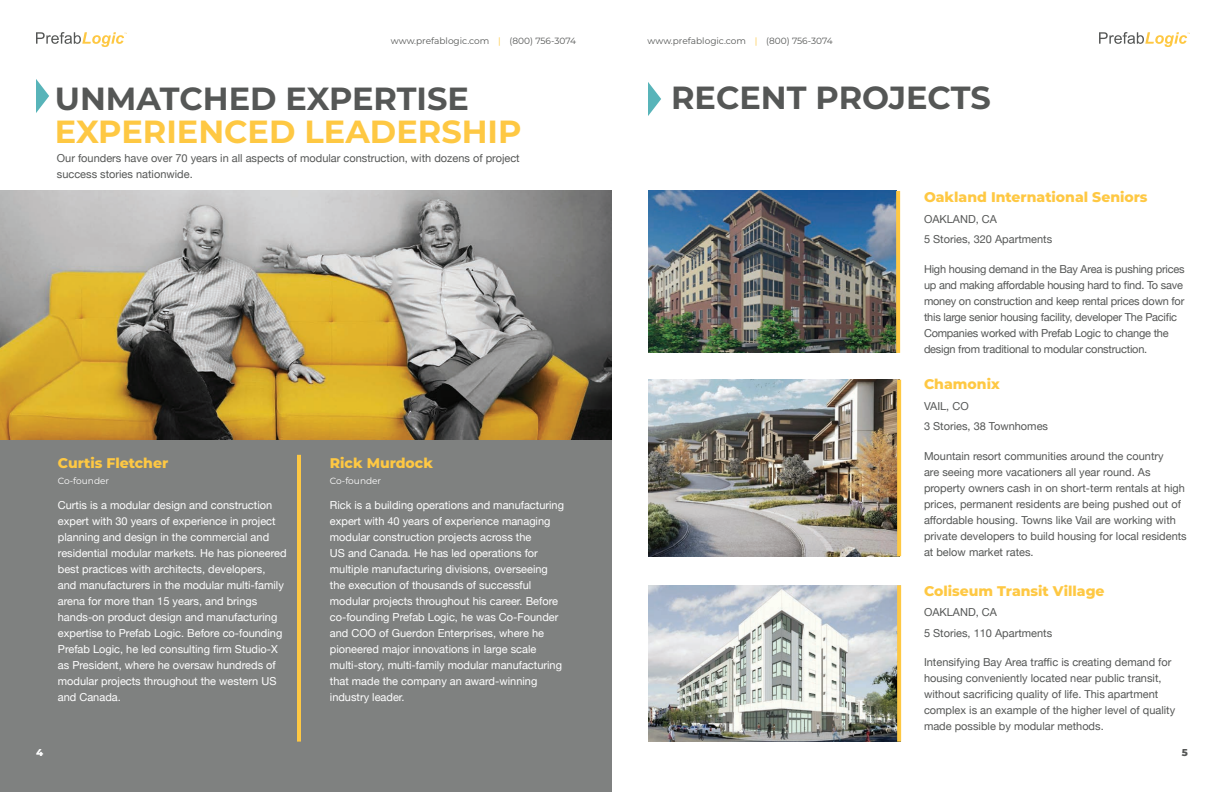
<style>
.page{position:relative;width:1224px;height:792px;background:#fff}
.page>*{position:absolute;margin:0;border:0;box-sizing:border-box;transform-origin:0 0}
.t1{font:700 32px/33px "Montserrat";color:#fec843}
.t2{font:700 32px "Montserrat";color:#555756}
.Subheads{font:800 14px "Montserrat";color:#fec843}
.Bodycopy{font:11px/16px "Helvetica Neue";color:#fff}
.Bodycopy-2{font:11px/16px "Helvetica Neue";color:#555756}
.Bodycopy-3{font:11px/16px "Helvetica Neue";letter-spacing:-.02em;color:#555756}
.t3{font:800 10px "Montserrat";color:#fff}
.t4{font:800 10px "Montserrat";color:#555756}
.t5{font:9px "Montserrat";color:#555756}
.Subheads-2{font:9px "Montserrat";color:#fff}
.s1{color:#fec843}
.s2{color:#555756}
</style>
<div class="page">
<div style="left:0;top:439px;width:612px;height:353px;background:#7f8180"></div>
<svg style="left:36px;top:32px;width:91px;height:15px"></svg>
<svg style="left:1099px;top:32px;width:91px;height:15px"></svg>
<img style="left:0;top:191px;width:612px;height:248px">
<img style="left:648px;top:191px;width:248px;height:162px">
<img style="left:648px;top:380px;width:249px;height:176px">
<img style="left:648px;top:585px;width:249px;height:157px">
<svg style="left:36px;top:79px;width:13px;height:34px"></svg>
<svg style="left:648px;top:82px;width:13px;height:34px"></svg>
<svg style="left:896px;top:191px;width:4px;height:162px"></svg>
<hr style="left:297px;top:455px;width:4px;height:287px;background:#fec843">
<hr style="left:897px;top:380px;width:4px;height:176px;background:#fec843">
<svg style="left:897px;top:585px;width:4px;height:157px"></svg>
<p class="t5" style="left:391px;top:35px;width:187px">www.prefablogic.com <span class="s1">|</span> (800) 756-3074</p>
<p class="t1" style="left:55px;top:80px;width:468px"><span class="s2">UNMATCHED EXPERTISE<br></span>EXPERIENCED LEADERSHIP</p>
<p class="Bodycopy-2" style="left:57px;top:151px;width:464px">Our founders have over 70 years in all aspects of modular construction, with dozens of project success stories nationwide.</p>
<p class="Subheads" style="left:58px;top:453px;width:112px">Curtis Fletcher</p>
<p class="Subheads-2" style="left:58px;top:475px;width:53px">Co-founder</p>
<p class="Bodycopy" style="left:58px;top:498px;width:230px">Curtis is a modular design and construction expert with 30 years of experience in project planning and design in the commercial and residential modular markets. He has pioneered best practices with architects, developers, and manufacturers in the modular multi-family arena for more than 15 years, and brings hands-on product design and manufacturing expertise to Prefab Logic. Before co-founding Prefab Logic, he led consulting firm Studio-X as President, where he oversaw hundreds of modular projects throughout the western US and Canada.</p>
<p class="Subheads" style="left:330px;top:453px;width:105px">Rick Murdock</p>
<p class="Subheads-2" style="left:330px;top:475px;width:53px">Co-founder</p>
<p class="Bodycopy" style="left:330px;top:498px;width:236px">Rick is a building operations and manufacturing expert with 40 years of experience managing modular construction projects across the<br>US and Canada. He has led operations for multiple manufacturing divisions, overseeing the execution of thousands of successful modular projects throughout his career. Before co-founding Prefab Logic, he was Co-Founder and COO of Guerdon Enterprises, where he pioneered major innovations in large scale multi-story, multi-family modular manufacturing that made the company an award-winning industry leader.</p>
<p class="t5" style="left:648px;top:35px;width:187px">www.prefablogic.com <span class="s1">|</span> (800) 756-3074</p>
<p class="t2" style="left:671px;top:75px;width:321px">RECENT PROJECTS</p>
<p class="Subheads" style="left:924px;top:187px;width:225px">Oakland International Seniors</p>
<p class="Bodycopy-2" style="left:924px;top:212px;width:74px">OAKLAND, CA</p>
<p class="Bodycopy-2" style="left:924px;top:232px;width:130px">5 Stories, 320 Apartments</p>
<p class="Bodycopy-3" style="left:924px;top:262px;width:262px">High housing demand in the Bay Area is pushing prices up and making affordable housing hard to find. To save money on construction and keep rental prices down for this large senior housing facility, developer The Pacific Companies worked with Prefab Logic to change the design from traditional to modular construction.</p>
<p class="Subheads" style="left:924px;top:374px;width:77px">Chamonix</p>
<p class="Bodycopy-2" style="left:924px;top:398px;width:46px">VAIL, CO</p>
<p class="Bodycopy-2" style="left:924px;top:419px;width:126px">3 Stories, 38 Townhomes</p>
<p class="Bodycopy-2" style="left:924px;top:448px;width:264px">Mountain resort communities around the country<br>are seeing more vacationers all year round. As property owners cash in on short-term rentals at high prices, permanent residents are being pushed out of affordable housing. Towns like Vail are working with private developers to build housing for local residents at below market rates.</p>
<p class="Subheads" style="left:924px;top:581px;width:182px">Coliseum Transit Village</p>
<p class="Bodycopy-2" style="left:924px;top:605px;width:74px">OAKLAND, CA</p>
<p class="Bodycopy-2" style="left:924px;top:626px;width:130px">5 Stories, 110 Apartments</p>
<p class="Bodycopy-2" style="left:924px;top:655px;width:253px">Intensifying Bay Area traffic is creating demand for housing conveniently located near public transit, without sacrificing quality of life. This apartment complex is an example of the higher level of quality made possible by modular methods.</p>
<p class="t3" style="left:36px;top:745px;width:8px">4</p>
<p class="t4" style="left:1182px;top:745px;width:8px">5</p>
</div>
